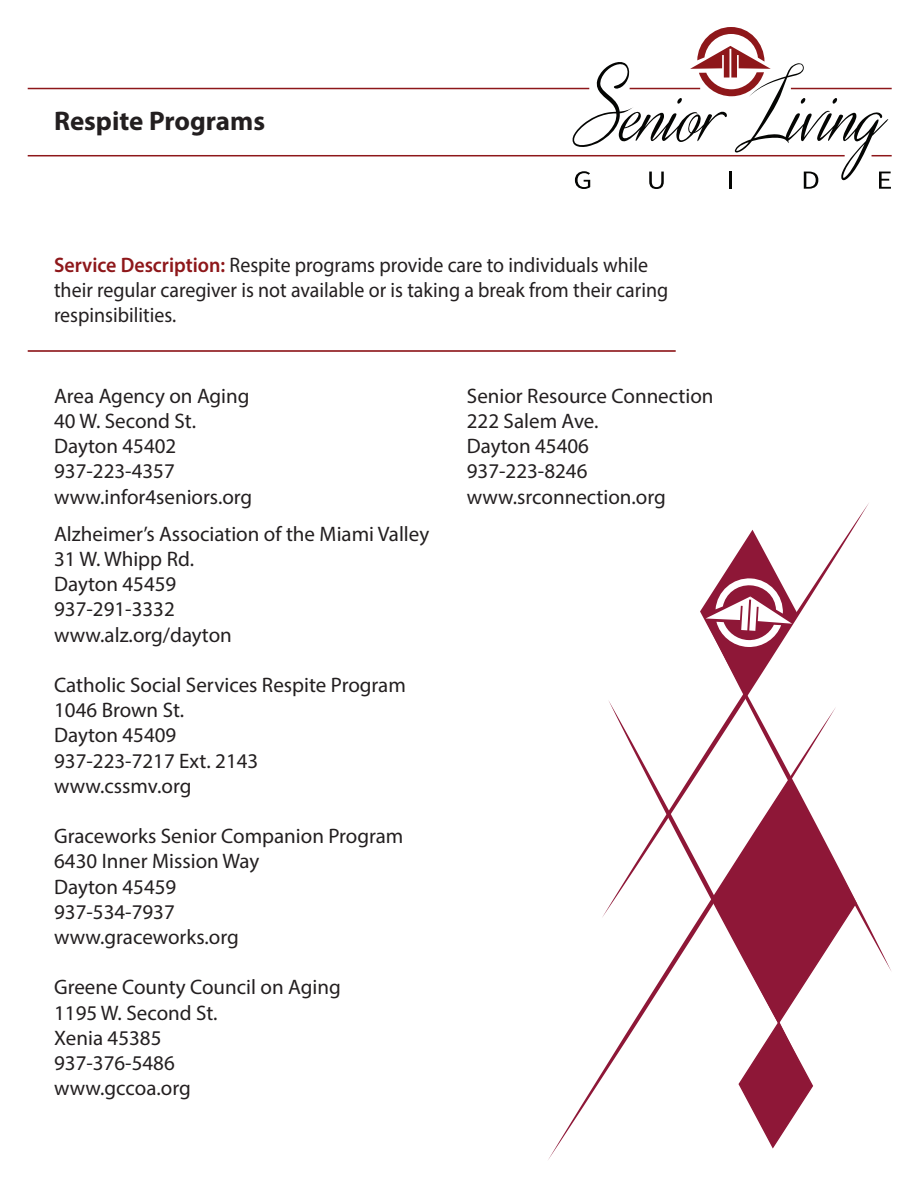
<style>
.page{position:relative;width:918px;height:1188px;background:#fff}
.page>*{position:absolute;margin:0;border:0;box-sizing:border-box;transform-origin:0 0}
.t1{font:700 27px "Myriad Pro";color:#231f20}
.Item_Info{font:21px "Myriad Pro";color:#231f20}
.Item_Info-2{font:21px/25.2px "Myriad Pro";color:#231f20;scale:.95 1}
.s1{font-weight:600;color:#8e171a}
</style>
<div class="page">
<svg style="left:548px;top:972px;width:265px;height:188px"></svg>
<svg style="left:739px;top:614px;width:152px;height:358px"></svg>
<svg style="left:608px;top:700px;width:189px;height:358px"></svg>
<svg style="left:700px;top:530px;width:98px;height:166px"></svg>
<svg style="left:572px;top:27px;width:320px;height:162px"></svg>
<hr style="left:28px;top:155px;width:817px;height:1px;background:#8e171a">
<hr style="left:630px;top:88px;width:70px;height:1px;background:#8e171a">
<hr style="left:28px;top:88px;width:561px;height:1px;background:#8e171a">
<hr style="left:791px;top:88px;width:101px;height:1px;background:#8e171a">
<hr style="left:28px;top:350px;width:648px;height:2px;background:#8e171a">
<p class="t1" style="left:54px;top:103px;width:213px">Respite Programs</p>
<p class="Item_Info-2" style="left:54px;top:252px;width:648px"><span class="s1">Service Description:</span> Respite programs provide care to individuals while their regular caregiver is not available or is taking a break from their caring respinsibilities.</p>
<p class="Item_Info" style="left:54px;top:383px;width:197px">Area Agency on Aging</p>
<p class="Item_Info" style="left:54px;top:408px;width:143px">40 W. Second St.</p>
<p class="Item_Info" style="left:54px;top:433px;width:124px">Dayton 45402</p>
<p class="Item_Info" style="left:54px;top:458px;width:122px">937-223-4357</p>
<p class="Item_Info" style="left:54px;top:484px;width:200px">www.infor4seniors.org</p>
<p class="Item_Info" style="left:54px;top:521px;width:377px">Alzheimer’s Association of the Miami Valley</p>
<p class="Item_Info" style="left:54px;top:546px;width:141px">31 W. Whipp Rd.</p>
<p class="Item_Info" style="left:54px;top:571px;width:124px">Dayton 45459</p>
<p class="Item_Info" style="left:54px;top:596px;width:122px">937-291-3332</p>
<p class="Item_Info" style="left:54px;top:622px;width:179px">www.alz.org/dayton</p>
<p class="Item_Info" style="left:54px;top:672px;width:353px">Catholic Social Services Respite Program</p>
<p class="Item_Info" style="left:54px;top:697px;width:132px">1046 Brown St.</p>
<p class="Item_Info" style="left:54px;top:722px;width:124px">Dayton 45409</p>
<p class="Item_Info" style="left:54px;top:748px;width:206px">937-223-7217 Ext. 2143</p>
<p class="Item_Info" style="left:54px;top:773px;width:139px">www.cssmv.org</p>
<p class="Item_Info" style="left:54px;top:823px;width:351px">Graceworks Senior Companion Program</p>
<p class="Item_Info" style="left:54px;top:848px;width:207px">6430 Inner Mission Way</p>
<p class="Item_Info" style="left:54px;top:874px;width:124px">Dayton 45459</p>
<p class="Item_Info" style="left:54px;top:899px;width:122px">937-534-7937</p>
<p class="Item_Info" style="left:54px;top:924px;width:186px">www.graceworks.org</p>
<p class="Item_Info" style="left:54px;top:974px;width:288px">Greene County Council on Aging</p>
<p class="Item_Info" style="left:54px;top:1000px;width:165px">1195 W. Second St.</p>
<p class="Item_Info" style="left:54px;top:1025px;width:109px">Xenia 45385</p>
<p class="Item_Info" style="left:54px;top:1050px;width:122px">937-376-5486</p>
<p class="Item_Info" style="left:54px;top:1075px;width:138px">www.gccoa.org</p>
<p class="Item_Info" style="left:467px;top:383px;width:248px">Senior Resource Connection</p>
<p class="Item_Info" style="left:467px;top:408px;width:133px">222 Salem Ave.</p>
<p class="Item_Info" style="left:467px;top:433px;width:124px">Dayton 45406</p>
<p class="Item_Info" style="left:467px;top:458px;width:122px">937-223-8246</p>
<p class="Item_Info" style="left:467px;top:484px;width:201px">www.srconnection.org</p>
</div>
